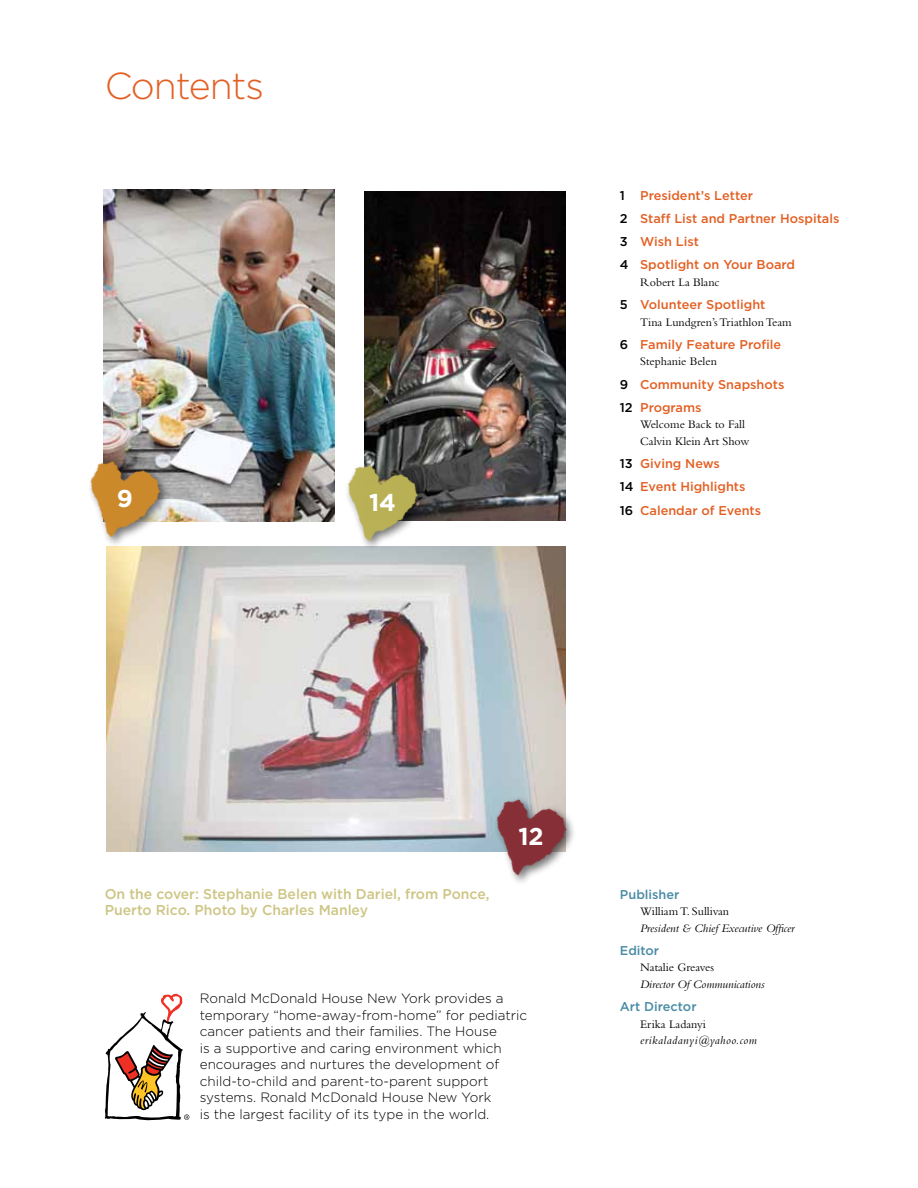
<style>
.page{position:relative;width:918px;height:1188px;background:#fff}
.page>*{position:absolute;margin:0;border:0;box-sizing:border-box;transform-origin:0 0}
.t1{font:300 37.5px "Gotham";letter-spacing:-.03em;color:#e36024}
.t2{font:700 24.3px "Gotham";color:#fff}
.t3{font:500 14.25px/16.5px "Gotham";color:#cdc584}
.t4{font:300 13.5px/16.5px "Gotham";color:#000}
.t5{font:500 12.75px/23.2px "Gotham";color:#e36024}
.t6{font:500 12.75px "Gotham";color:#488ba5}
.t7{font:12px/16.5px "Bembo";color:#000}
.t8{font:italic 12px "Bembo";color:#000}
.t9{font:italic 12px "Bembo";letter-spacing:.04em;color:#000}
.s1{color:#000}
</style>
<div class="page">
<img style="left:106px;top:546px;width:460px;height:305px">
<img style="left:103px;top:189px;width:232px;height:333px">
<img style="left:364px;top:191px;width:202px;height:329px">
<svg style="left:105px;top:994px;width:84px;height:126px"></svg>
<div style="left:87px;top:458px;width:83px;height:90px;background:#000;opacity:.55"></div>
<img style="left:87px;top:457px;width:79px;height:91px">
<div style="left:344px;top:462px;width:84px;height:90px;background:#000;opacity:.55"></div>
<img style="left:335px;top:461px;width:89px;height:91px">
<img style="left:484px;top:796px;width:88px;height:87px">
<h1 class="t1" style="left:105px;top:65px;width:161px">Contents</h1>
<h2 class="t2" style="left:117px;top:485px;width:18px">9</h2>
<h2 class="t2" style="left:369px;top:488px;width:28px">14</h2>
<p class="t5" style="left:620px;top:183px;width:221px"><span class="s1">1</span> President’s Letter<br><span class="s1">2</span> Staff List and Partner Hospitals<br><span class="s1">3</span> Wish List<br><span class="s1">4</span> Spotlight on Your Board</p>
<p class="t7" style="left:640px;top:274px;width:81px">Robert La Blanc</p>
<p class="t5" style="left:620px;top:293px;width:147px"><span class="s1">5</span> Volunteer Spotlight</p>
<p class="t7" style="left:640px;top:313px;width:153px">Tina Lundgren’s Triathlon Team</p>
<p class="t5" style="left:620px;top:332px;width:163px"><span class="s1">6</span> Family Feature Profile</p>
<p class="t7" style="left:640px;top:353px;width:78px">Stephanie Belen</p>
<p class="t5" style="left:620px;top:372px;width:166px"><span class="s1">9</span> Community Snapshots<br><span class="s1">12</span> Programs</p>
<p class="t7" style="left:640px;top:416px;width:111px">Welcome Back to Fall<br>Calvin Klein Art Show</p>
<p class="t5" style="left:620px;top:452px;width:143px"><span class="s1">13</span> Giving News<br><span class="s1">14</span> Event Highlights<br><span class="s1">16</span> Calendar of Events</p>
<p class="t3" style="left:105px;top:885px;width:386px">On the cover: Stephanie Belen with Dariel, from Ponce,<br>Puerto Rico. Photo by Charles Manley</p>
<h2 class="t2" style="left:518px;top:823px;width:27px">12</h2>
<p class="t4" style="left:200px;top:990px;width:329px">Ronald McDonald House New York provides a temporary “home-away-from-home” for pediatric cancer patients and their families. The House<br>is a supportive and caring environment which encourages and nurtures the development of child-to-child and parent-to-parent support systems. Ronald McDonald House New York<br>is the largest facility of its type in the world.</p>
<p class="t6" style="left:620px;top:887px;width:61px">Publisher</p>
<p class="t7" style="left:640px;top:903px;width:90px">William T. Sullivan</p>
<p class="t8" style="left:640px;top:921px;width:156px">President &amp; Chief Executive Officer</p>
<p class="t6" style="left:620px;top:943px;width:41px">Editor</p>
<p class="t7" style="left:640px;top:959px;width:75px">Natalie Greaves</p>
<p class="t8" style="left:640px;top:977px;width:126px">Director Of Communications</p>
<p class="t6" style="left:620px;top:999px;width:78px">Art Director</p>
<p class="t7" style="left:640px;top:1015px;width:67px">Erika Ladanyi</p>
<p class="t9" style="left:640px;top:1033px;width:118px">erikaladanyi@yahoo.com</p>
</div>
